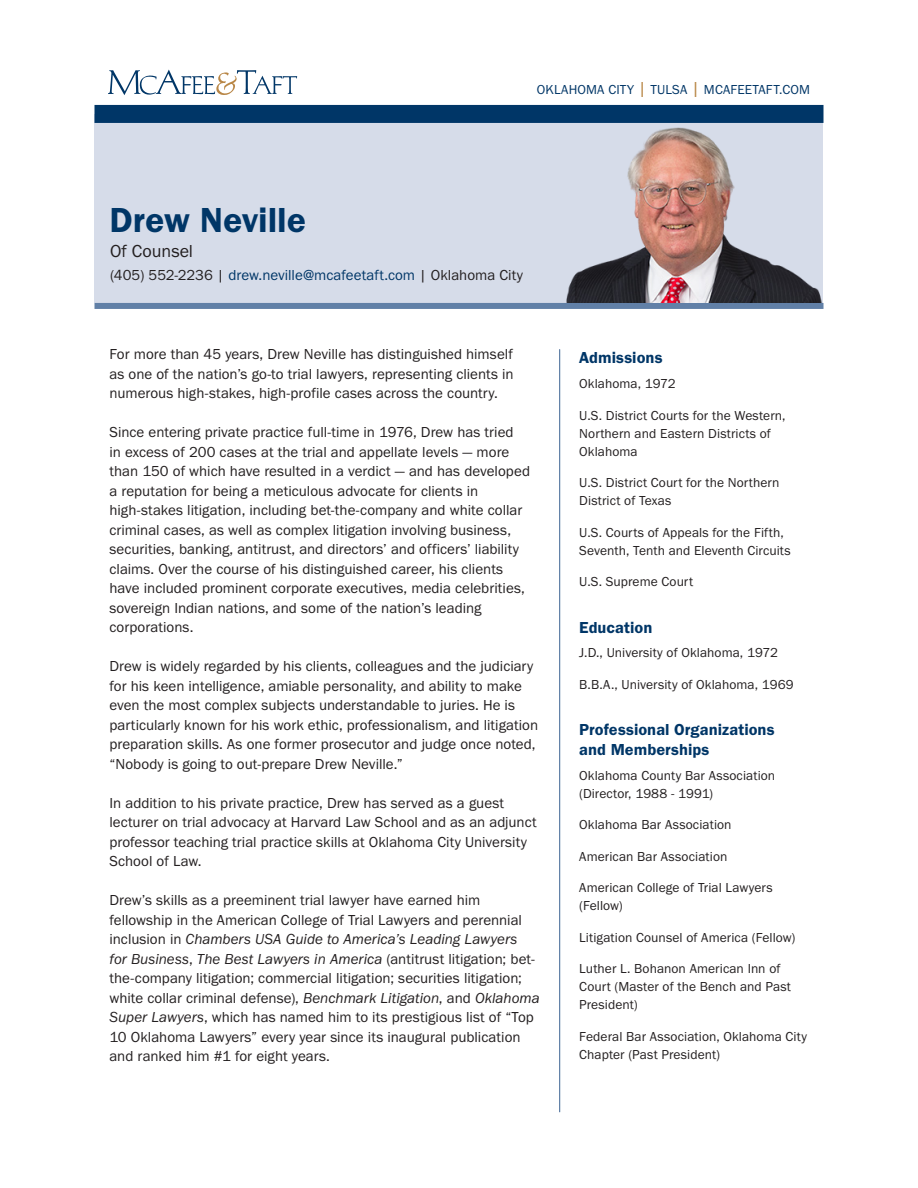
<style>
.page{position:relative;width:918px;height:1188px;background:#fff}
.page>*{position:absolute;margin:0;border:0;box-sizing:border-box;transform-origin:0 0}
.Name{font:36px "Franklin Gothic URW Dem";color:#003667}
.t1{font:18px "Franklin Gothic URW Boo";color:#231f20}
.Sidebar_Head{font:16.5px/19.5px "Franklin Gothic URW Dem";color:#003667}
.Body_text{font:15px/19.5px "Franklin Gothic URW Boo";color:#231f20}
.Contact_info{font:15px "Franklin Gothic URW Boo";color:#231f20}
.Sidebar_list_items{font:13.5px/18px "Franklin Gothic URW Boo";letter-spacing:.005em;color:#231f20}
.t2{font:13.5px "Franklin Gothic URW Boo";letter-spacing:.01em;color:#003667}
.s1{font-size:18px;color:#b98747}
.s2{color:#003667}
.s3{font-family:"Franklin Gothic URW Boo Ita"}
</style>
<div class="page">
<div style="left:94px;top:115px;width:730px;height:188px;background:#d6dce9"></div>
<svg style="left:108px;top:70px;width:189px;height:25px"></svg>
<div style="left:94px;top:105px;width:730px;height:18px;background:#003667"></div>
<div style="left:94px;top:303px;width:730px;height:6px;background:#6180a7"></div>
<img style="left:566px;top:127px;width:256px;height:176px">
<hr style="left:559px;top:349px;width:1px;height:763px;background:#6180a7">
<p class="t2" style="left:537px;top:81px;width:275px">OKLAHOMA CITY <span class="s1">|</span> TULSA <span class="s1">|</span> MCAFEETAFT.COM</p>
<p class="Name" style="left:110px;top:198px;width:198px">Drew Neville</p>
<p class="t1" style="left:110px;top:240px;width:84px">Of Counsel</p>
<p class="Contact_info" style="left:110px;top:265px;width:414px">(405) 552-2236 | <span class="s2">drew.neville@mcafeetaft.com</span> | Oklahoma City</p>
<p class="Body_text" style="left:110px;top:344px;width:406px;text-align:justify">For more than 45 years, Drew Neville has distinguished himself as one of the nation’s go-to trial lawyers, representing clients in numerous high-stakes, high-profile cases across the country.</p>
<p class="Body_text" style="left:110px;top:422px;width:422px">Since entering private practice full-time in 1976, Drew has tried<br>in excess of 200 cases at the trial and appellate levels — more than 150 of which have resulted in a verdict — and has developed a reputation for being a meticulous advocate for clients in high‑stakes litigation, including bet-the-company and white collar criminal cases, as well as complex litigation involving business, securities, banking, antitrust, and directors’ and officers’ liability claims. Over the course of his distinguished career, his clients have included prominent corporate executives, media celebrities, sovereign Indian nations, and some of the nation’s leading corporations.</p>
<p class="Body_text" style="left:110px;top:656px;width:430px">Drew is widely regarded by his clients, colleagues and the judiciary for his keen intelligence, amiable personality, and ability to make even the most complex subjects understandable to juries. He is particularly known for his work ethic, professionalism, and litigation preparation skills. As one former prosecutor and judge once noted, “Nobody is going to out-prepare Drew Neville.”</p>
<p class="Body_text" style="left:110px;top:793px;width:429px">In addition to his private practice, Drew has served as a guest lecturer on trial advocacy at Harvard Law School and as an adjunct professor teaching trial practice skills at Oklahoma City University School of Law.</p>
<p class="Body_text" style="left:110px;top:890px;width:432px">Drew’s skills as a preeminent trial lawyer have earned him fellowship in the American College of Trial Lawyers and perennial inclusion in <span class="s3">Chambers USA Guide to America’s Leading Lawyers<br>for Business</span>, <span class="s3">The Best Lawyers in America</span> (antitrust litigation; bet&shy;the-company litigation; commercial litigation; securities litigation; white collar criminal defense), <span class="s3">Benchmark Litigation</span>, and <span class="s3">Oklahoma Super Lawyers</span>, which has named him to its prestigious list of “Top 10 Oklahoma Lawyers” every year since its inaugural publication and ranked him #1 for eight years.</p>
<p class="Sidebar_Head" style="left:579px;top:348px;width:85px">Admissions</p>
<p class="Sidebar_list_items" style="left:579px;top:374px;width:98px">Oklahoma, 1972</p>
<p class="Sidebar_list_items" style="left:579px;top:406px;width:208px">U.S. District Courts for the Western,<br>Northern and Eastern Districts of<br>Oklahoma</p>
<p class="Sidebar_list_items" style="left:579px;top:473px;width:202px">U.S. District Court for the Northern<br>District of Texas</p>
<p class="Sidebar_list_items" style="left:579px;top:523px;width:213px">U.S. Courts of Appeals for the Fifth,<br>Seventh, Tenth and Eleventh Circuits</p>
<p class="Sidebar_list_items" style="left:579px;top:572px;width:115px">U.S. Supreme Court</p>
<p class="Sidebar_Head" style="left:579px;top:617px;width:75px">Education</p>
<p class="Sidebar_list_items" style="left:579px;top:644px;width:200px">J.D., University of Oklahoma, 1972</p>
<p class="Sidebar_list_items" style="left:579px;top:675px;width:216px">B.B.A., University of Oklahoma, 1969</p>
<p class="Sidebar_Head" style="left:579px;top:720px;width:197px">Professional Organizations and Memberships</p>
<p class="Sidebar_list_items" style="left:579px;top:766px;width:197px">Oklahoma County Bar Association (Director, 1988 - 1991)</p>
<p class="Sidebar_list_items" style="left:579px;top:815px;width:154px">Oklahoma Bar Association</p>
<p class="Sidebar_list_items" style="left:579px;top:847px;width:150px">American Bar Association</p>
<p class="Sidebar_list_items" style="left:579px;top:878px;width:195px">American College of Trial Lawyers (Fellow)</p>
<p class="Sidebar_list_items" style="left:579px;top:928px;width:218px">Litigation Counsel of America (Fellow)</p>
<p class="Sidebar_list_items" style="left:579px;top:959px;width:213px">Luther L. Bohanon American Inn of<br>Court (Master of the Bench and Past<br>President)</p>
<p class="Sidebar_list_items" style="left:579px;top:1027px;width:229px">Federal Bar Association, Oklahoma City<br>Chapter (Past President)</p>
</div>
